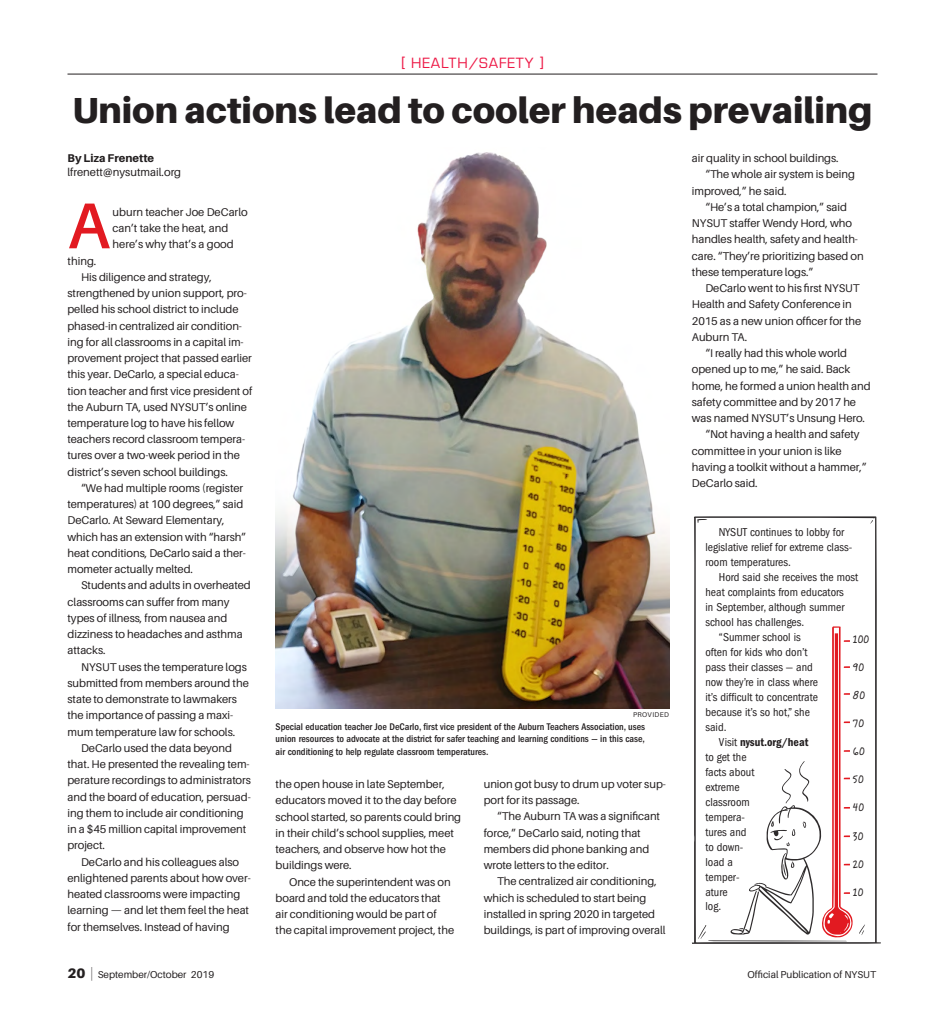
<style>
.page{position:relative;width:945px;height:1035px;background:#fff}
.page>*{position:absolute;margin:0;border:0;box-sizing:border-box;transform-origin:0 0}
.Body_w_Red_Drop_Cap{font:600 64.88px "Aileron";color:#e21a21}
.Headline_34{font:900 36.25px "Aileron";color:#231f20}
.Feature{font:13.75px "Eurostile LT Std";letter-spacing:.06em;color:#ed1845}
.Side_Body{font:condensed 11.88px/15px "ITC Franklin Gothic Std";color:#231f20}
.Body{font:11.25px/16.2px "Aileron";letter-spacing:-.005em;color:#231f20}
.Body_w_Red_Drop_Cap-2{font:11.25px/16.2px "Aileron";color:#231f20}
.BY_email{font:11.25px "Aileron";color:#231f20}
.t1{font:11.25px "Zemke Hand ITC Std";color:#231f20}
.BY_name{font:800 11.25px "Aileron";color:#231f20}
.t2{font:500 condensed 10px/12.5px "ITC Franklin Gothic Std";color:#231f20;text-align:justify}
.t3{font:10px "Aileron";color:#231f20}
.Photo_Credit{font:6.88px "Aileron";letter-spacing:.06em;color:#231f20}
.s1{font-family:"ITC Franklin Gothic Std Dm Cd";font-stretch:normal}
.s2{font-weight:900;font-size:13.75px}
.s3{font-weight:100;font-size:13.75px}
</style>
<div class="page">
<hr style="left:68px;top:74px;width:810px;height:1px;background:#231f20">
<img style="left:276px;top:152px;width:393px;height:557px">
<svg style="left:692px;top:516px;width:189px;height:428px"></svg>
<svg style="left:859px;top:924px;width:6px;height:11px"></svg>
<svg style="left:698px;top:626px;width:155px;height:315px"></svg>
<p class="Feature" style="left:401px;top:55px;width:144px">[ HEALTH/SAFETY ]</p>
<p class="Headline_34" style="left:72px;top:89px;width:802px">Union actions lead to cooler heads prevailing</p>
<p class="BY_name" style="left:68px;top:152px;width:88px">By Liza Frenette</p>
<p class="BY_email" style="left:68px;top:166px;width:115px">lfrenett@nysutmail.org</p>
<p class="Body_w_Red_Drop_Cap" style="left:68px;top:190px;width:44px">A</p>
<p class="Body_w_Red_Drop_Cap-2" style="left:113px;top:204px;width:137px">uburn teacher Joe DeCarlo can’t take the heat, and here’s why that’s a good</p>
<p class="Body_w_Red_Drop_Cap-2" style="left:68px;top:253px;width:30px">thing.</p>
<p class="Body" style="left:68px;top:269px;width:186px;text-indent:13px">His diligence and strategy, strengthened by union support, pro&shy;pelled his school district to include phased-in centralized air condition&shy;ing for all classrooms in a capital im&shy;provement project that passed earlier this year. DeCarlo, a special educa&shy;tion teacher and first vice president of the Auburn TA, used NYSUT’s online temperature log to have his fellow teachers record classroom tempera&shy;tures over a two-week period in the district’s seven school buildings.</p>
<p class="Body" style="left:68px;top:480px;width:180px;text-indent:14px">“We had multiple rooms (register temperatures) at 100 degrees,” said DeCarlo. At Seward Elementary, which has an extension with “harsh” heat conditions, DeCarlo said a ther&shy;mometer actually melted.</p>
<p class="Body" style="left:68px;top:578px;width:185px;text-indent:14px">Students and adults in overheated classrooms can suffer from many types of illness, from nausea and dizziness to headaches and asthma attacks.</p>
<p class="Body" style="left:68px;top:659px;width:183px;text-indent:14px">NYSUT uses the temperature logs submitted from members around the state to demonstrate to lawmakers the importance of passing a maxi&shy;mum temperature law for schools.</p>
<p class="Body" style="left:68px;top:740px;width:185px;text-indent:14px">DeCarlo used the data beyond that. He presented the revealing tem&shy;perature recordings to administrators and the board of education, persuad&shy;ing them to include air conditioning in a $45 million capital improvement project.</p>
<p class="Body" style="left:68px;top:854px;width:185px;text-indent:14px">DeCarlo and his colleagues also enlightened parents about how over&shy;heated classrooms were impacting learning — and let them feel the heat for themselves. Instead of having</p>
<p class="Photo_Credit" style="left:633px;top:711px;width:38px">PROVIDED</p>
<p class="t2" style="left:276px;top:720px;width:371px">Special education teacher Joe DeCarlo, first vice president of the Auburn Teachers Association, uses union resources to advocate at the district for safer teaching and learning conditions — in this case, air conditioning to help regulate classroom temperatures.</p>
<p class="Body" style="left:276px;top:776px;width:187px">the open house in late September, educators moved it to the day before school started, so parents could bring in their child’s school supplies, meet teachers, and observe how hot the buildings were.</p>
<p class="Body" style="left:276px;top:874px;width:180px;text-indent:13px">Once the superintendent was on board and told the educators that air conditioning would be part of the capital improvement project, the</p>
<p class="Body" style="left:484px;top:776px;width:184px">union got busy to drum up voter sup&shy;port for its passage.</p>
<p class="Body" style="left:484px;top:809px;width:178px;text-indent:13px">“The Auburn TA was a significant force,” DeCarlo said, noting that members did phone banking and wrote letters to the editor.</p>
<p class="Body" style="left:484px;top:874px;width:183px;text-indent:13px">The centralized air conditioning, which is scheduled to start being installed in spring 2020 in targeted buildings, is part of improving overall</p>
<p class="Body" style="left:692px;top:150px;width:148px">air quality in school buildings.</p>
<p class="Body" style="left:692px;top:166px;width:165px;text-indent:13px">“The whole air system is being improved,” he said.</p>
<p class="Body" style="left:692px;top:199px;width:173px;text-indent:13px">“He’s a total champion,” said<br>NYSUT staffer Wendy Hord, who handles health, safety and health&shy;care. “They’re prioritizing based on these temperature logs.”</p>
<p class="Body" style="left:692px;top:280px;width:171px;text-indent:13px">DeCarlo went to his first NYSUT<br>Health and Safety Conference in<br>2015 as a new union officer for the<br>Auburn TA.</p>
<p class="Body" style="left:692px;top:345px;width:180px;text-indent:13px">“I really had this whole world opened up to me,” he said. Back home, he formed a union health and safety committee and by 2017 he was named NYSUT’s Unsung Hero.</p>
<p class="Body" style="left:692px;top:426px;width:176px;text-indent:13px">“Not having a health and safety committee in your union is like having a toolkit without a hammer,”<br>DeCarlo said.</p>
<p class="Side_Body" style="left:705px;top:524px;width:148px;text-indent:14px">NYSUT continues to lobby for legislative relief for extreme class&shy;room temperatures.</p>
<p class="Side_Body" style="left:705px;top:569px;width:154px;text-indent:14px">Hord said she receives the most heat complaints from educators<br>in September, although summer school has challenges.</p>
<p class="Side_Body" style="left:705px;top:629px;width:114px;text-indent:14px">“Summer school is often for kids who don’t pass their classes — and now they’re in class where it’s difficult to concentrate because it’s so hot,” she said.</p>
<p class="Side_Body" style="left:705px;top:734px;width:104px;text-indent:14px">Visit <span class="s1">nysut.org/heat </span>to get the<br>facts about<br>extreme<br>classroom<br>tempera-<br>tures and<br>to down-<br>load a<br>temper-<br>ature<br>log.</p>
<p class="t1" style="left:853px;top:631px;width:18px">100</p>
<p class="t1" style="left:853px;top:659px;width:14px">90</p>
<p class="t1" style="left:853px;top:687px;width:14px">80</p>
<p class="t1" style="left:853px;top:715px;width:13px">70</p>
<p class="t1" style="left:853px;top:744px;width:14px">60</p>
<p class="t1" style="left:853px;top:772px;width:13px">50</p>
<p class="t1" style="left:853px;top:800px;width:14px">40</p>
<p class="t1" style="left:853px;top:828px;width:13px">30</p>
<p class="t1" style="left:853px;top:856px;width:13px">20</p>
<p class="t1" style="left:853px;top:884px;width:13px">10</p>
<p class="t3" style="left:68px;top:970px;width:148px"><span class="s2">20</span> <span class="s3">|</span> September/October 2019</p>
<p class="t3" style="left:748px;top:970px;width:130px">Official Publication of NYSUT</p>
</div>
